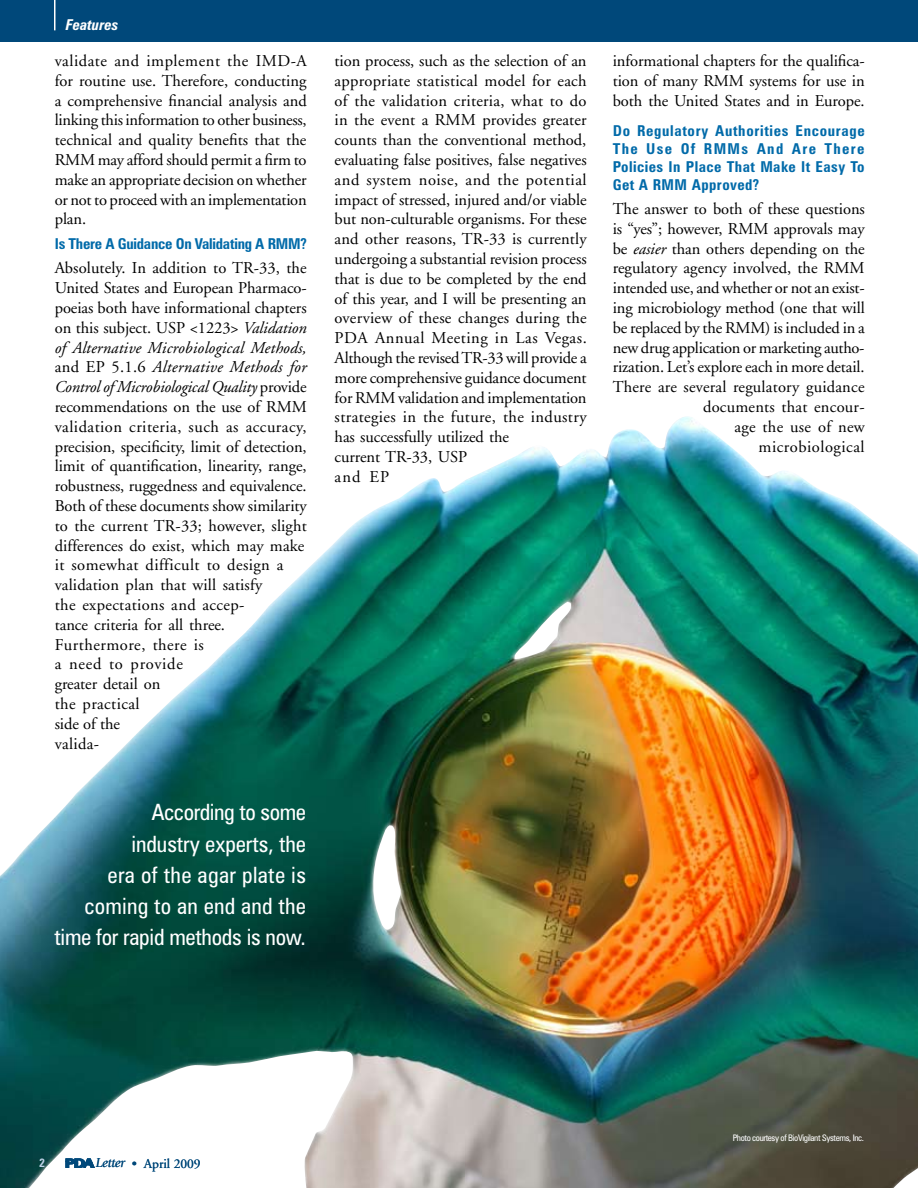
<style>
.page{position:relative;width:918px;height:1188px;background:#fff}
.page>*{position:absolute;margin:0;border:0;box-sizing:border-box;transform-origin:0 0}
.t1{font:condensed 22.5px/31.2px "Zurich BT";color:#fff;text-align:right}
.t2{font:16.5px/19.8px "Adobe Garamond";letter-spacing:-.005em;color:#000;text-align:justify}
.t3{font:700 condensed 15px/18px "Zurich BT";letter-spacing:.03em;color:#006aa9;text-align:justify}
.t4{font:700 condensed 15px "Zurich BT";letter-spacing:-.015em;color:#006aa9}
.t5{font:italic 700 condensed 15px "Zurich BT";color:#fff}
.t6{font:13.5px "Adobe Garamond";color:#00487a}
.t7{font:700 condensed 12px "Zurich BT";color:#bfd1e7}
.t8{font:condensed 9px "Zurich BT";letter-spacing:-.04em;color:#fff}
.s1{font-style:italic}
.s2{font-family:"Giovanni";font-style:italic}
</style>
<div class="page">
<div style="left:0;top:0;width:918px;height:40px;background:#00487a"></div>
<hr style="left:54px;top:0;width:2px;height:30px;background:#fff">
<hr style="left:0;top:40px;width:918px;height:2px;background:#00487a">
<img style="left:0;top:416px;width:918px;height:772px">
<svg style="left:66px;top:1159px;width:28px;height:8px"></svg>
<p class="t5" style="left:66px;top:16px;width:54px">Features</p>
<p class="t2" style="left:55px;top:51px;width:254px">validate and implement the IMD-A for routine use. Therefore, conducting a comprehensive financial analysis and linking this information to other business, technical and quality benefits that the RMM may afford should permit a firm to make an appropriate decision on whether or not to proceed with an implementation plan.</p>
<p class="t4" style="left:55px;top:235px;width:253px">Is There A Guidance On Validating A RMM?</p>
<p class="t2" style="left:55px;top:259px;width:254px;text-align:left">Absolutely. In addition to TR-33, the<br>United States and European Pharmaco&shy;poeias both have informational chapters on this subject. USP &lt;1223&gt; <span class="s1">Validation of Alternative Microbiological Methods, </span>and EP 5.1.6 <span class="s1">Alternative Methods for<br>Control of Microbiological Quality</span> provide recommendations on the use of RMM validation criteria, such as accuracy, precision, specificity, limit of detection, limit of quantification, linearity, range, robustness, ruggedness and equivalence.<br>Both of these documents show similarity to the current TR-33; however, slight differences do exist, which may make it somewhat difficult to design a validation plan that will satisfy<br>the expectations and accep-<br>tance criteria for all three.<br>Furthermore, there is<br>a need to provide<br>greater detail on<br>the practical<br>side of the<br>valida-</p>
<h1 class="t1" style="left:54px;top:797px;width:253px">According to some<br>industry experts, the<br>era of the agar plate is coming to an end and the time for rapid methods is now.</h1>
<p class="t2" style="left:335px;top:51px;width:254px;text-align:left">tion process, such as the selection of an appropriate statistical model for each of the validation criteria, what to do in the event a RMM provides greater counts than the conventional method, evaluating false positives, false negatives and system noise, and the potential impact of stressed, injured and/or viable but non-culturable organisms. For these and other reasons, TR-33 is currently undergoing a substantial revision process that is due to be completed by the end of this year, and I will be presenting an overview of these changes during the PDA Annual Meeting in Las Vegas.<br>Although the revised TR-33 will provide a more comprehensive guidance document for RMM validation and implementation strategies in the future, the industry has successfully utilized the<br>current TR-33, USP<br>and EP</p>
<p class="t2" style="left:613px;top:51px;width:254px">informational chapters for the qualifica&shy;tion of many RMM systems for use in both the United States and in Europe.</p>
<p class="t3" style="left:613px;top:121px;width:254px">Do Regulatory Authorities Encourage The Use Of RMMs And Are There Policies In Place That Make It Easy To Get A RMM Approved?</p>
<p class="t2" style="left:613px;top:199px;width:254px;text-align:right">The answer to both of these questions is “yes”; however, RMM approvals may be <span class="s1">easier</span> than others depending on the regulatory agency involved, the RMM intended use, and whether or not an exist&shy;ing microbiology method (one that will be replaced by the RMM) is included in a new drug application or marketing autho&shy;rization. Let’s explore each in more detail.<br>There are several regulatory guidance documents that encour-<br>age the use of new<br>microbiological</p>
<p class="t7" style="left:39px;top:1156px;width:7px">2</p>
<p class="t6" style="left:96px;top:1156px;width:106px"><span class="s2">Letter</span> • April 2009</p>
<p class="t8" style="left:733px;top:1132px;width:133px">Photo courtesy of BioVigilant Systems, Inc.</p>
</div>
